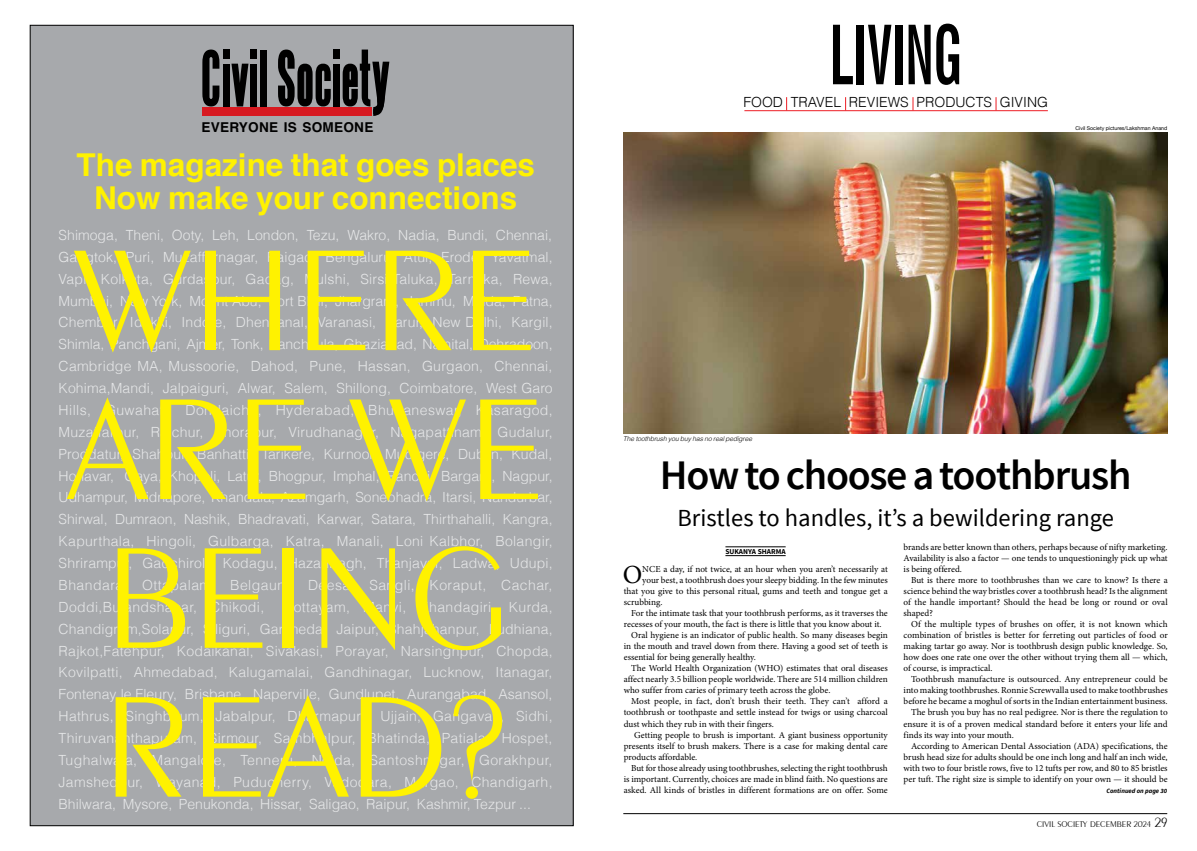
<style>
.page{position:relative;width:1197px;height:851px;background:#fff}
.page>*{position:absolute;margin:0;border:0;box-sizing:border-box;transform-origin:0 0}
.t1{font:300 152.25px/148.8px "Exotic 350 BT";color:#fff200}
.t2{font:700 extra-condensed 82.25px "News Gothic BT";letter-spacing:-.01em;color:#000;scale:.8 1}
.t3{font:600 42px "Source Sans Pro";letter-spacing:-.03em;color:#000}
.t4{font:700 31.5px/33.2px "Helvetica";color:#fff200;text-align:center}
.t5{font:26.16px "Minion Pro";color:#000}
.t6{font:24.5px "Source Sans Pro";color:#000}
.t7{font:300 14px/21.9px "Helvetica";letter-spacing:.015em;color:#e6e7e8;text-align:justify}
.t8{font:300 14px "Helvetica";color:#000}
.t9{font:700 13.56px "Helvetica";letter-spacing:.02em;color:#000}
.t10{font:9.19px/11px "Minion Pro";color:#000;text-align:justify}
.t11{font:300 8.75px "Exotic 350 BT";color:#000}
.t12{font:700 7.44px "Source Sans Pro";color:#000}
.t13{font:italic 300 6.56px "Helvetica";letter-spacing:-.005em;color:#000}
.t14{font:italic 700 6.56px "Source Sans Pro";color:#000}
.t15{font:5.25px "Helvetica Neue";color:#000}
.s1{font-size:14px}
</style>
<div class="page">
<hr style="left:623px;top:813px;width:544px;height:1px;background:#000">
<hr style="left:744px;top:110px;width:304px;height:1px;background:#ed1d24">
<svg style="left:845px;top:97px;width:1px;height:13px"></svg>
<svg style="left:786px;top:97px;width:1px;height:13px"></svg>
<svg style="left:913px;top:97px;width:1px;height:13px"></svg>
<svg style="left:996px;top:97px;width:1px;height:13px"></svg>
<hr style="left:725px;top:555px;width:61px;height:1px;background:#000">
<hr style="left:725px;top:546px;width:61px;height:1px;background:#000">
<img style="left:623px;top:132px;width:544px;height:302px">
<div style="left:30px;top:25px;width:543px;height:800px;background:#a7a9ac"></div>
<div style="left:223px;top:50px;width:6px;height:9px;background:#000"></div>
<div style="left:251px;top:50px;width:6px;height:9px;background:#000"></div>
<div style="left:333px;top:50px;width:7px;height:9px;background:#000"></div>
<div style="left:202px;top:107px;width:170px;height:9px;background:#d71920"></div>
<svg style="left:202px;top:50px;width:17px;height:56px"></svg>
<div style="left:223px;top:64px;width:6px;height:42px;background:#000"></div>
<svg style="left:231px;top:64px;width:17px;height:42px"></svg>
<div style="left:251px;top:64px;width:6px;height:42px;background:#000"></div>
<div style="left:260px;top:50px;width:7px;height:56px;background:#000"></div>
<svg style="left:278px;top:50px;width:53px;height:56px"></svg>
<div style="left:333px;top:64px;width:7px;height:42px;background:#000"></div>
<svg style="left:343px;top:50px;width:46px;height:66px"></svg>
<h3 class="t9" style="left:201px;top:116px;width:173px">EVERYONE IS SOMEONE</h3>
<h3 class="t4" style="left:77px;top:148px;width:460px">The magazine that goes places<br>Now make your connections</h3>
<p class="t7" style="left:59px;top:224px;width:496px">Shimoga, Theni, Ooty, Leh, London, Tezu, Wakro, Nadia, Bundi, Chennai, Gangtok, Puri, Muzaffarnagar, Raigad, Bengaluru, Atul, Erode, Yavatmal, Vapi, Kolkata, Gurdaspur, Gadag, Mulshi, Sirsi Taluka, Tarnaka, Rewa, Mumbai, New York, Mount Abu, Port Blair, Jhargram, Jammu, Malda, Patna, Chembur, Idukki, Indore, Dhenkanal, Varanasi, Karur, New Delhi, Kargil, Shimla, Panchgani, Ajmer, Tonk, Panchkula, Ghaziabad, Nainital, Dehradoon, Cambridge MA, Mussoorie, Dahod, Pune, Hassan, Gurgaon, Chennai, Kohima,Mandi, Jalpaiguri, Alwar, Salem, Shillong, Coimbatore, West Garo Hills, Guwahati, Dondaicha, Hyderabad, Bhubaneswar, Kasaragod, Muzaffarpur, Raichur, Shorapur, Virudhanagar, Nagapattinam, Gudalur, Proddatur, Shahpur, Banhatti, Tarikere, Kurnool, Mudigere, Dublin, Kudal, Honavar, Gaya, Khopoli, Latur, Bhogpur, Imphal, Ranchi, Bargarh, Nagpur, Udhampur, Midnapore, Khandala, Azamgarh, Sonebhadra, Itarsi, Nandurbar, Shirwal, Dumraon, Nashik, Bhadravati, Karwar, Satara, Thirthahalli, Kangra, Kapurthala, Hingoli, Gulbarga, Katra, Manali, Loni Kalbhor, Bolangir, Shrirampur, Gadchiroli, Kodagu, Hazaribagh, Thanjavur, Ladwa, Udupi, Bhandara, Ottapalam, Belgaum, Deesa, Sangli, Koraput, Cachar, Doddi,Bulandshahar, Chikodi,</p>
<h1 class="t1" style="left:67px;top:223px;width:479px">WHERE<br>ARE WE<br>BEING<br>READ?</h1>
<p class="t7" style="left:59px;top:595px;width:496px;text-indent:225px">Kottayam, Manvi, Khandagiri, Kurda, Chandigram,Solapur, Siliguri, Garkheda, Jaipur, Shahjahanpur, Ludhiana, Rajkot,Fatehpur, Kodaikanal, Sivakasi, Porayar, Narsinghpur, Chopda, Kovilpatti, Ahmedabad, Kalugamalai, Gandhinagar, Lucknow, Itanagar, Fontenay le Fleury, Brisbane, Naperville, Gundlupet, Aurangabad, Asansol, Hathrus, Singhbhum, Jabalpur, Dharmapuri, Ujjain, Gangavati, Sidhi, Thiruvananthapuram, Sirmour, Sambhalpur, Bhatinda, Patiala, Hospet, Tughalwala, Mangalore, Tenneru, Noida, Santoshnagar, Gorakhpur, Jamshedpur, Wayanad, Puducherry, Vadodara, Margao, Chandigarh, Bhilwara, Mysore, Penukonda, Hissar, Saligao, Raipur, Kashmir, Tezpur ...</p>
<h2 class="t2" style="left:829px;top:5px;width:168px">LIVING</h2>
<h3 class="t8" style="left:743px;top:94px;width:306px">FOOD TRAVEL REVIEWS PRODUCTS GIVING</h3>
<p class="t15" style="left:1076px;top:124px;width:93px">Civil Society pictures/Lakshman Anand</p>
<p class="t13" style="left:623px;top:433px;width:130px">The toothbrush you buy has no real pedigree</p>
<h3 class="t3" style="left:660px;top:448px;width:473px">How to choose a toothbrush</h3>
<h3 class="t6" style="left:677px;top:502px;width:438px">Bristles to handles, it’s a bewildering range</h3>
<p class="t12" style="left:725px;top:546px;width:62px">SUKANYA SHARMA</p>
<p class="t10" style="left:904px;top:541px;width:266px">brands are better known than others, perhaps because of nifty marketing.<br>Availability is also a factor — one tends to unquestioningly pick up what is being offered.</p>
<p class="t10" style="left:904px;top:574px;width:266px;text-indent:7px">But is there more to toothbrushes than we care to know? Is there a science behind the way bristles cover a toothbrush head? Is the alignment of the handle important? Should the head be long or round or oval shaped?</p>
<p class="t10" style="left:904px;top:618px;width:266px;text-indent:7px">Of the multiple types of brushes on offer, it is not known which combination of bristles is better for ferreting out particles of food or making tartar go away. Nor is toothbrush design public knowledge. So, how does one rate one over the other without trying them all — which, of course, is impractical.</p>
<p class="t10" style="left:911px;top:674px;width:258px">Toothbrush manufacture is outsourced. Any entrepreneur could be</p>
<p class="t10" style="left:904px;top:685px;width:266px">into making toothbrushes. Ronnie Screwvalla used to make toothbrushes</p>
<p class="t10" style="left:904px;top:696px;width:266px">before he became a moghul of sorts in the Indian entertainment business.</p>
<p class="t10" style="left:911px;top:707px;width:258px">The brush you buy has no real pedigree. Nor is there the regulation to</p>
<p class="t10" style="left:904px;top:718px;width:266px">ensure it is of a proven medical standard before it enters your life and</p>
<p class="t10" style="left:904px;top:729px;width:112px">finds its way into your mouth.</p>
<p class="t10" style="left:911px;top:740px;width:258px">According to American Dental Association (ADA) specifications, the</p>
<p class="t10" style="left:904px;top:751px;width:266px">brush head size for adults should be one inch long and half an inch wide,</p>
<p class="t10" style="left:904px;top:762px;width:266px">with two to four bristle rows, five to 12 tufts per row, and 80 to 85 bristles</p>
<p class="t10" style="left:904px;top:773px;width:266px">per tuft. The right size is simple to identify on your own — it should be</p>
<h3 class="t5" style="left:623px;top:557px;width:21px">O</h3>
<p class="t10" style="left:642px;top:563px;width:247px">NCE a day, if not twice, at an hour when you aren’t necessarily at</p>
<p class="t10" style="left:642px;top:574px;width:247px">your best, a toothbrush does your sleepy bidding. In the few minutes</p>
<p class="t10" style="left:624px;top:585px;width:266px">that you give to this personal ritual, gums and teeth and tongue get a</p>
<p class="t10" style="left:624px;top:596px;width:40px">scrubbing.</p>
<p class="t10" style="left:631px;top:607px;width:258px">For the intimate task that your toothbrush performs, as it traverses the</p>
<p class="t10" style="left:624px;top:618px;width:259px">recesses of your mouth, the fact is there is little that you know about it.</p>
<p class="t10" style="left:631px;top:629px;width:258px">Oral hygiene is an indicator of public health. So many diseases begin</p>
<p class="t10" style="left:624px;top:640px;width:266px">in the mouth and travel down from there. Having a good set of teeth is</p>
<p class="t10" style="left:624px;top:652px;width:134px">essential for being generally healthy.</p>
<p class="t10" style="left:631px;top:663px;width:258px">The World Health Organization (WHO) estimates that oral diseases</p>
<p class="t10" style="left:624px;top:674px;width:266px">affect nearly 3.5 billion people worldwide. There are 514 million children</p>
<p class="t10" style="left:624px;top:685px;width:208px">who suffer from caries of primary teeth across the globe.</p>
<p class="t10" style="left:631px;top:696px;width:258px">Most people, in fact, don’t brush their teeth. They can’t afford a</p>
<p class="t10" style="left:624px;top:707px;width:266px">toothbrush or toothpaste and settle instead for twigs or using charcoal</p>
<p class="t10" style="left:624px;top:718px;width:152px">dust which they rub in with their fingers.</p>
<p class="t10" style="left:634px;top:729px;width:255px">Getting people to brush is important. A giant business opportunity</p>
<p class="t10" style="left:624px;top:740px;width:266px">presents itself to brush makers. There is a case for making dental care</p>
<p class="t10" style="left:624px;top:751px;width:75px">products affordable.</p>
<p class="t10" style="left:631px;top:762px;width:258px">But for those already using toothbrushes, selecting the right toothbrush</p>
<p class="t10" style="left:624px;top:773px;width:266px">is important. Currently, choices are made in blind faith. No questions are</p>
<p class="t10" style="left:624px;top:784px;width:266px">asked. All kinds of bristles in different formations are on offer. Some</p>
<p class="t14" style="left:1106px;top:786px;width:62px">Continued on page 30</p>
<p class="t11" style="left:1037px;top:818px;width:132px">CIVIL SOCIETY DECEMBER 2024 <span class="s1">29</span></p>
</div>
